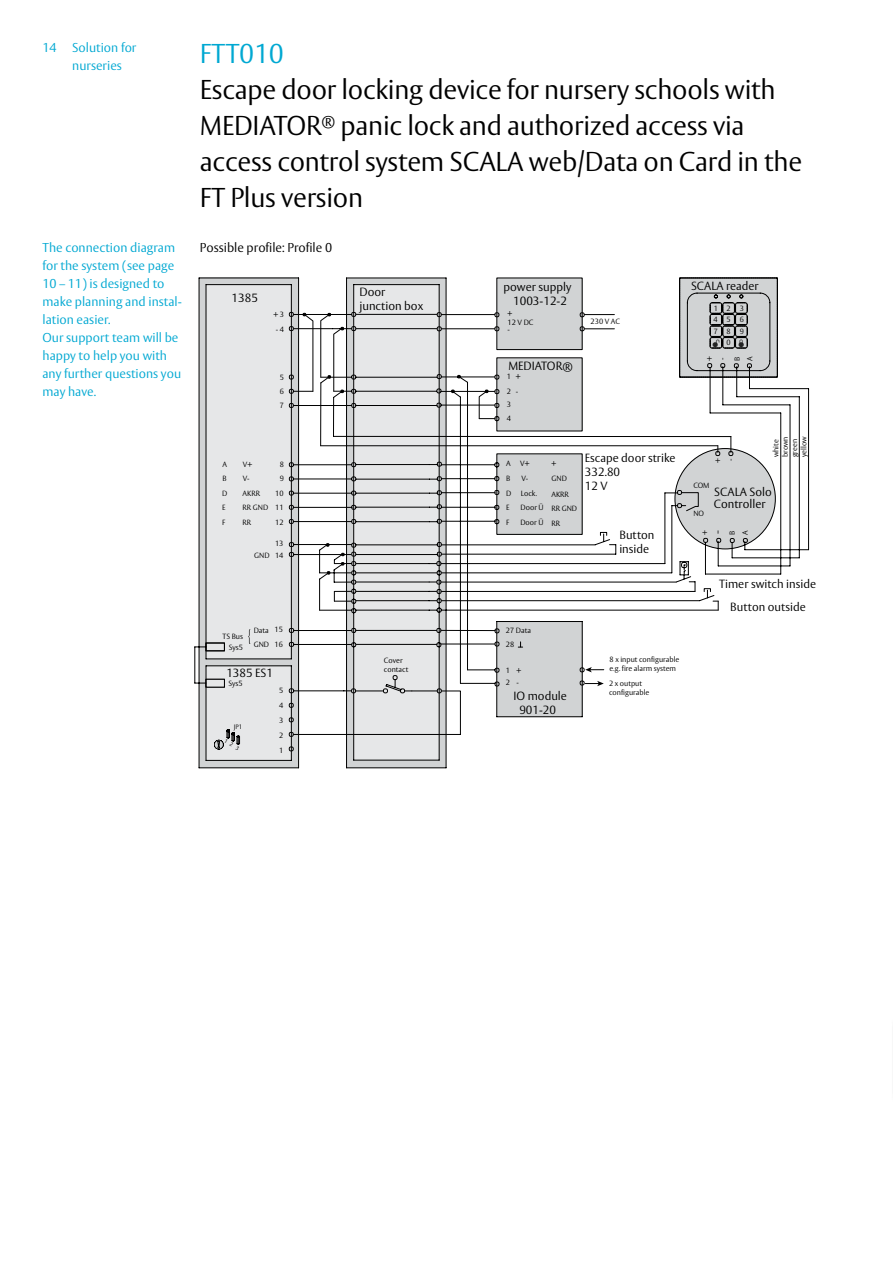
<style>
.page{position:relative;width:893px;height:1263px;background:#fff}
.page>*{position:absolute;margin:0;border:0;box-sizing:border-box;transform-origin:0 0}
.t1{font:300 27px/36px "ASSA Vesta";letter-spacing:-.01em;color:#000}
.t2{font:300 27px "ASSA Vesta";letter-spacing:-.01em;color:#00a8d2}
.t3{font:300 12.75px/18px "ASSA Vesta";color:#00a8d2}
.t4{font:300 12.75px "ASSA Vesta";color:#000}
.t5{font:300 11.85px/14.1px "ASSA Vesta";color:#000}
.t6{font:300 11.7px "ASSA Vesta";color:#000}
.t7{font:300 7.5px/14.7px "ASSA Vesta";color:#000}
.t8{font:7.5px "Arial";color:#000;scale:1.55 1}
.t9{font:300 6.45px "ASSA Vesta";color:#000}
</style>
<div class="page">
<svg style="left:778px;top:388px;width:31px;height:187px"></svg>
<svg style="left:195px;top:278px;width:252px;height:490px;background:#d7d8d9"></svg>
<svg style="left:205px;top:561px;width:514px;height:200px"></svg>
<svg style="left:518px;top:642px;width:5px;height:6px"></svg>
<svg style="left:585px;top:667px;width:19px;height:5px"></svg>
<svg style="left:585px;top:681px;width:19px;height:5px"></svg>
<hr style="left:892px;top:1015px;width:1px;height:78px;background:#d1d3d4">
<svg style="left:302px;top:278px;width:476px;height:324px"></svg>
<svg style="left:215px;top:738px;width:24px;height:12px"></svg>
<h2 class="t3" style="left:72px;top:40px;width:66px;text-indent:-30px">14 Solution for nurseries</h2>
<h1 class="t2" style="left:200px;top:38px;width:85px">FTT010</h1>
<h1 class="t1" style="left:200px;top:73px;width:604px">Escape door locking device for nursery schools with MEDIATOR<sup>®</sup> panic lock and authorized access via access control system SCALA web/Data on Card in the FT Plus version</h1>
<h2 class="t3" style="left:43px;top:239px;width:141px">The connection diagram for the system (see page<br>10 – 11) is designed to make planning and instal&shy;lation easier.<br>Our support team will be happy to help you with any further questions you may have.</h2>
<h2 class="t4" style="left:200px;top:239px;width:134px">Possible profile: Profile 0</h2>
<h3 class="t6" style="left:691px;top:279px;width:69px">SCALA reader</h3>
<h3 class="t5" style="left:232px;top:291px;width:28px">1385</h3>
<h3 class="t5" style="left:359px;top:285px;width:65px">Door junction box</h3>
<h3 class="t5" style="left:504px;top:280px;width:69px;text-align:center">power supply<br>1003-12-2</h3>
<p class="t7" style="left:714px;top:301px;width:32px">123</p>
<p class="t7" style="left:740px;top:312px;width:6px">6</p>
<p class="t7" style="left:740px;top:324px;width:6px">9</p>
<p class="t7" style="left:726px;top:336px;width:6px">0</p>
<p class="t7" style="left:508px;top:306px;width:6px;line-height:15.8px">+ -</p>
<p class="t7" style="left:273px;top:308px;width:12px">+ 3</p>
<p class="t7" style="left:276px;top:323px;width:10px">- 4</p>
<p class="t7" style="left:713px;top:314px;width:19px;line-height:12px;text-align:right">4 5<br>8</p>
<p class="t7" style="left:703px;top:361px;width:6px;line-height:12.8px;rotate:-90deg">+ -</p>
<p class="t7" style="left:731px;top:361px;width:6px;line-height:12.9px;rotate:-90deg">B<br>A</p>
<p class="t7" style="left:591px;top:315px;width:31px">230 V AC</p>
<p class="t7" style="left:508px;top:315px;width:27px">12 V DC</p>
<p class="t7" style="left:714px;top:324px;width:6px">7</p>
<h3 class="t5" style="left:508px;top:360px;width:66px">MEDIATOR®</h3>
<p class="t7" style="left:507px;top:370px;width:15px">1 +<br>2 -</p>
<p class="t7" style="left:507px;top:398px;width:6px;line-height:14px">3<br>4</p>
<p class="t7" style="left:280px;top:370px;width:6px;line-height:14.1px">5<br>6</p>
<p class="t7" style="left:280px;top:398px;width:6px">7</p>
<p class="t7" style="left:222px;top:457px;width:6px">A<br>B</p>
<p class="t7" style="left:243px;top:457px;width:11px">V+</p>
<p class="t7" style="left:280px;top:457px;width:6px">8</p>
<p class="t7" style="left:243px;top:472px;width:8px">V-</p>
<p class="t7" style="left:280px;top:472px;width:6px">9</p>
<p class="t7" style="left:243px;top:486px;width:43px;text-align:justify;text-indent:33px">10<br>RR GND 11<br>RR</p>
<p class="t7" style="left:222px;top:486px;width:7px">D<br>E<br>F</p>
<p class="t7" style="left:243px;top:486px;width:19px">AKRR</p>
<p class="t7" style="left:275px;top:515px;width:10px">12</p>
<p class="t7" style="left:254px;top:548px;width:17px">GND</p>
<p class="t7" style="left:275px;top:538px;width:10px;line-height:11.7px">13<br>14</p>
<p class="t7" style="left:223px;top:629px;width:22px">TS Bus</p>
<p class="t7" style="left:229px;top:640px;width:16px">Sys5</p>
<p class="t7" style="left:254px;top:623px;width:31px;line-height:14px">Data 15<br>GND</p>
<p class="t7" style="left:274px;top:637px;width:10px">16</p>
<h3 class="t5" style="left:226px;top:666px;width:48px">1385 ES1</h3>
<p class="t7" style="left:228px;top:676px;width:16px">Sys5</p>
<p class="t9" style="left:234px;top:723px;width:10px">JP1</p>
<p class="t7" style="left:279px;top:683px;width:6px">5</p>
<p class="t7" style="left:279px;top:728px;width:6px">2</p>
<p class="t7" style="left:279px;top:698px;width:6px">4<br>3</p>
<p class="t7" style="left:279px;top:743px;width:6px">1</p>
<p class="t7" style="left:384px;top:656px;width:26px;line-height:9px">Cover contact</p>
<p class="t7" style="left:506px;top:457px;width:6px">A</p>
<p class="t7" style="left:520px;top:457px;width:11px">V+</p>
<p class="t7" style="left:506px;top:471px;width:6px">B</p>
<p class="t7" style="left:521px;top:471px;width:8px">V-</p>
<p class="t7" style="left:506px;top:486px;width:7px">D</p>
<p class="t7" style="left:521px;top:486px;width:18px">Lock.</p>
<p class="t7" style="left:506px;top:501px;width:5px">E</p>
<p class="t7" style="left:521px;top:501px;width:25px">Door Ü</p>
<p class="t7" style="left:506px;top:515px;width:5px">F</p>
<p class="t7" style="left:520px;top:515px;width:25px">Door Ü</p>
<p class="t7" style="left:551px;top:457px;width:17px">+<br>GND</p>
<p class="t7" style="left:551px;top:488px;width:27px;line-height:13.8px">AKRR<br>RR GND</p>
<p class="t7" style="left:551px;top:516px;width:10px">RR</p>
<h3 class="t5" style="left:585px;top:451px;width:92px">Escape door strike<br>332.80<br>12 V</h3>
<h3 class="t5" style="left:619px;top:528px;width:37px">Button inside</h3>
<p class="t7" style="left:506px;top:623px;width:27px">27 Data<br>28</p>
<p class="t7" style="left:506px;top:664px;width:17px;line-height:12.6px">1 +<br>2 -</p>
<h3 class="t5" style="left:514px;top:689px;width:55px;text-align:center">IO module<br>901-20</h3>
<p class="t7" style="left:610px;top:656px;width:71px;line-height:9px">8 x input configurable e.g. fire alarm system</p>
<p class="t7" style="left:609px;top:679px;width:42px;line-height:9px">2 x output configurable</p>
<p class="t7" style="left:712px;top:463px;width:6px;line-height:12.8px;rotate:-90deg">+ -</p>
<p class="t7" style="left:772px;top:457px;width:22px;line-height:9.3px;rotate:-90deg">white brown green yellow</p>
<p class="t7" style="left:693px;top:478px;width:18px">COM</p>
<h3 class="t5" style="left:714px;top:486px;width:59px;line-height:12.3px">SCALA Solo<br>Controller</h3>
<p class="t7" style="left:693px;top:506px;width:12px">NO</p>
<p class="t7" style="left:698px;top:535px;width:6px;rotate:-90deg">+</p>
<p class="t8" style="left:713px;top:534px;width:4px;rotate:-90deg">-</p>
<p class="t7" style="left:726px;top:535px;width:6px;line-height:13px;rotate:-90deg">B<br>A</p>
<h3 class="t5" style="left:719px;top:577px;width:98px">Timer switch inside</h3>
<h3 class="t5" style="left:730px;top:600px;width:77px">Button outside</h3>
</div>
